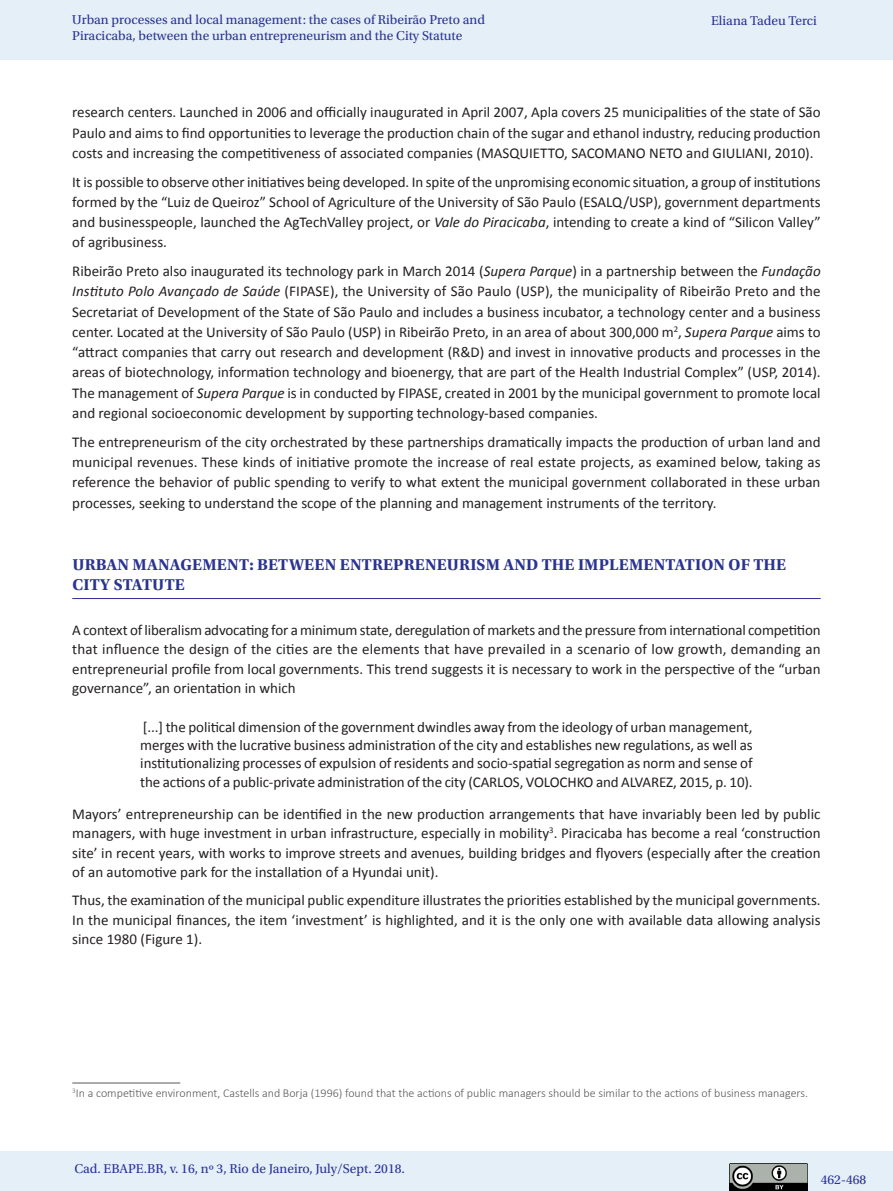
<style>
.page{position:relative;width:893px;height:1191px;background:#fff}
.page>*{position:absolute;margin:0;border:0;box-sizing:border-box;transform-origin:0 0}
._07_1_sub_1{font:700 16.5px/19.8px "Utopia Std";letter-spacing:.01em;color:#2b3393}
._06_0_texto{font:15px/20.2px "Calibri";color:#231f20;text-align:justify}
._06_2_citação{font:15px/18px "Calibri";letter-spacing:-.01em;color:#231f20;text-align:justify}
.t1{font:13.5px/16.5px "Utopia Std";color:#2b3393}
._06_3_nota_de_rodape{font:300 12px "Calibri";color:#57585a}
.s1{font-style:italic}
</style>
<div class="page">
<div style="left:0;top:1151px;width:893px;height:40px;background:#e4eff8"></div>
<img style="left:730px;top:1163px;width:77px;height:27px">
<div style="left:0;top:0;width:893px;height:60px;background:#e4eff8"></div>
<hr style="left:72px;top:598px;width:749px;height:1px;background:#2b3393">
<hr style="left:72px;top:1082px;width:108px;height:1px;background:#57585a">
<p class="t1" style="left:72px;top:11px;width:414px">Urban processes and local management: the cases of Ribeirão Preto and<br>Piracicaba, between the urban entrepreneurism and the City Statute</p>
<p class="t1" style="left:711px;top:13px;width:107px">Eliana Tadeu Terci</p>
<p class="_06_0_texto" style="left:72px;top:102px;width:750px">research centers. Launched in 2006 and officially inaugurated in April 2007, Apla covers 25 municipalities of the state of São Paulo and aims to find opportunities to leverage the production chain of the sugar and ethanol industry, reducing production costs and increasing the competitiveness of associated companies (MASQUIETTO, SACOMANO NETO and GIULIANI, 2010).</p>
<p class="_06_0_texto" style="left:72px;top:172px;width:750px">It is possible to observe other initiatives being developed. In spite of the unpromising economic situation, a group of institutions formed by the “Luiz de Queiroz” School of Agriculture of the University of São Paulo (ESALQ/USP), government departments and businesspeople, launched the AgTechValley project, or <span class="s1">Vale do Piracicaba</span>, intending to create a kind of “Silicon Valley” of agribusiness.</p>
<p class="_06_0_texto" style="left:72px;top:261px;width:750px">Ribeirão Preto also inaugurated its technology park in March 2014 (<span class="s1">Supera Parque</span>) in a partnership between the <span class="s1">Fundação Instituto Polo Avançado de Saúde</span> (FIPASE), the University of São Paulo (USP), the municipality of Ribeirão Preto and the Secretariat of Development of the State of São Paulo and includes a business incubator, a technology center and a business center. Located at the University of São Paulo (USP) in Ribeirão Preto, in an area of about 300,000 m<sup>2</sup>, <span class="s1">Supera Parque</span> aims to “attract companies that carry out research and development (R&amp;D) and invest in innovative products and processes in the areas of biotechnology, information technology and bioenergy, that are part of the Health Industrial Complex” (USP, 2014).<br>The management of <span class="s1">Supera Parque</span> is in conducted by FIPASE, created in 2001 by the municipal government to promote local and regional socioeconomic development by supporting technology-based companies.</p>
<p class="_06_0_texto" style="left:72px;top:432px;width:750px">The entrepreneurism of the city orchestrated by these partnerships dramatically impacts the production of urban land and municipal revenues. These kinds of initiative promote the increase of real estate projects, as examined below, taking as reference the behavior of public spending to verify to what extent the municipal government collaborated in these urban processes, seeking to understand the scope of the planning and management instruments of the territory.</p>
<p class="_07_1_sub_1" style="left:72px;top:554px;width:715px">URBAN MANAGEMENT: BETWEEN ENTREPRENEURISM AND THE IMPLEMENTATION OF THE<br>CITY STATUTE</p>
<p class="_06_0_texto" style="left:72px;top:620px;width:750px;line-height:19.5px">A context of liberalism advocating for a minimum state, deregulation of markets and the pressure from international competition that influence the design of the cities are the elements that have prevailed in a scenario of low growth, demanding an entrepreneurial profile from local governments. This trend suggests it is necessary to work in the perspective of the “urban governance”, an orientation in which</p>
<p class="_06_2_citação" style="left:140px;top:718px;width:614px">[...] the political dimension of the government dwindles away from the ideology of urban management, merges with the lucrative business administration of the city and establishes new regulations, as well as institutionalizing processes of expulsion of residents and socio-spatial segregation as norm and sense of the actions of a public-private administration of the city (CARLOS, VOLOCHKO and ALVAREZ, 2015, p. 10).</p>
<p class="_06_0_texto" style="left:72px;top:804px;width:750px;line-height:19.5px">Mayors’ entrepreneurship can be identified in the new production arrangements that have invariably been led by public managers, with huge investment in urban infrastructure, especially in mobility<sup>3</sup>. Piracicaba has become a real ‘construction site’ in recent years, with works to improve streets and avenues, building bridges and flyovers (especially after the creation of an automotive park for the installation of a Hyundai unit).</p>
<p class="_06_0_texto" style="left:72px;top:890px;width:750px;line-height:19.5px">Thus, the examination of the municipal public expenditure illustrates the priorities established by the municipal governments.<br>In the municipal finances, the item ‘investment’ is highlighted, and it is the only one with available data allowing analysis since 1980 (Figure 1).</p>
<p class="_06_3_nota_de_rodape" style="left:72px;top:1086px;width:737px"><sup>3</sup>In a competitive environment, Castells and Borja (1996) found that the actions of public managers should be similar to the actions of business managers.</p>
<p class="t1" style="left:74px;top:1160px;width:332px">Cad. EBAPE.BR, v. 16, nº 3, Rio de Janeiro, July/Sept. 2018.</p>
<p class="t1" style="left:821px;top:1171px;width:47px">462-468</p>
</div>
